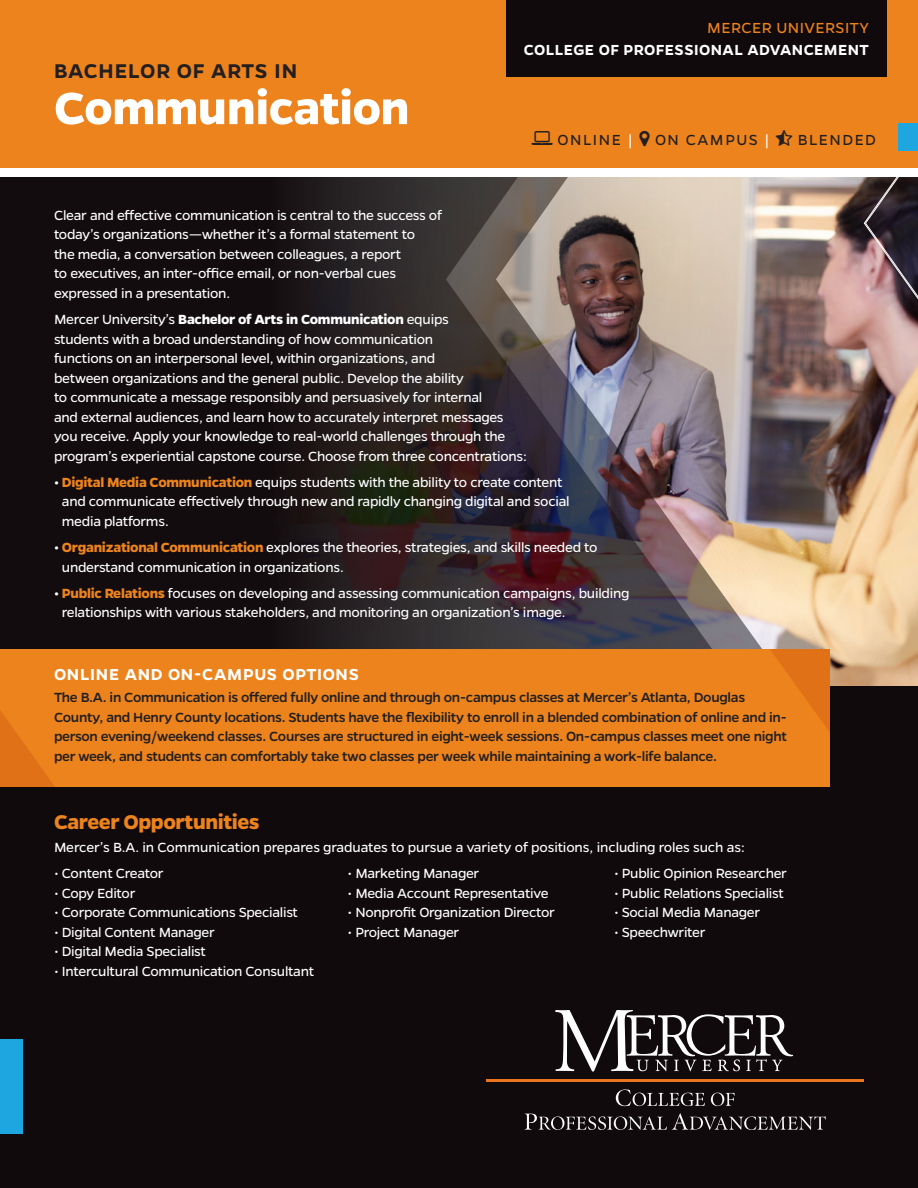
<style>
.page{position:relative;width:918px;height:1188px;background:#fff}
.page>*{position:absolute;margin:0;border:0;box-sizing:border-box;transform-origin:0 0}
.t1{font:700 51px "Gentona";letter-spacing:-.01em;color:#fff}
.t2{font:700 22.5px "Gentona";letter-spacing:-.02em;color:#ed831d}
.t3{font:600 22.5px "Gentona";letter-spacing:.03em;color:#231f20}
.t4{font:600 18px "Gentona";letter-spacing:.04em;color:#fff}
.t5{font:600 16.5px "Gentona";letter-spacing:.025em;color:#fff}
.t6{font:16.5px "Gentona";letter-spacing:.09em;color:#231f20}
.t7{font:16.5px "Gentona";letter-spacing:.025em;color:#ed831d}
.t8{font:15px/19.5px "Gentona";letter-spacing:-.02em;color:#fff}
.t9{font:500 15px/19.5px "Gentona";letter-spacing:-.02em;color:#231f20}
.s1{color:#fff}
.s2{font-weight:700}
.s3{font-weight:600}
.s4{font-weight:700;color:#ed831d}
</style>
<div class="page">
<svg style="left:866px;top:381px;width:50px;height:316px;background:#d4b48d"></svg>
<img style="left:0;top:177px;width:866px;height:520px">
<div style="left:0;top:697px;width:918px;height:491px;background:#110a0c"></div>
<img style="left:864px;top:167px;width:54px;height:214px">
<div style="left:0;top:0;width:918px;height:167px;background:#ed831d"></div>
<div style="left:0;top:1040px;width:23px;height:94px;background:#1da6df"></div>
<div style="left:899px;top:123px;width:19px;height:28px;background:#1da6df"></div>
<div style="left:506px;top:0;width:381px;height:77px;background:#110a0c"></div>
<svg style="left:525px;top:1113px;width:301px;height:17px"></svg>
<svg style="left:616px;top:1089px;width:119px;height:17px"></svg>
<hr style="left:486px;top:1079px;width:378px;height:3px;background:#eb741f">
<svg style="left:555px;top:1010px;width:238px;height:62px"></svg>
<div style="left:0;top:649px;width:829px;height:137px;background:#ed831d"></div>
<svg style="left:0;top:710px;width:54px;height:76px"></svg>
<svg style="left:770px;top:649px;width:59px;height:81px"></svg>
<h2 class="t3" style="left:54px;top:58px;width:245px">BACHELOR OF ARTS IN</h2>
<h1 class="t1" style="left:54px;top:79px;width:357px">Communication</h1>
<p class="t7" style="left:707px;top:19px;width:163px">MERCER UNIVERSITY</p>
<p class="t5" style="left:524px;top:41px;width:347px">COLLEGE OF PROFESSIONAL ADVANCEMENT</p>
<p class="t6" style="left:558px;top:130px;width:213px">ONLINE <span class="s1">|</span> ON CAMPUS <span class="s1">|</span></p>
<p class="t6" style="left:798px;top:130px;width:80px">BLENDED</p>
<p class="t8" style="left:54px;top:205px;width:390px">Clear and effective communication is central to the success of today’s organizations—whether it’s a formal statement to<br>the media, a conversation between colleagues, a report<br>to executives, an inter-office email, or non-verbal cues expressed in a presentation.</p>
<p class="t8" style="left:54px;top:310px;width:474px">Mercer University’s <span class="s2">Bachelor of Arts in Communication</span> equips<br>students with a broad understanding of how communication<br>functions on an interpersonal level, within organizations, and<br>between organizations and the general public. Develop the ability<br>to communicate a message responsibly and persuasively for internal<br>and external audiences, and learn how to accurately interpret messages you receive. Apply your knowledge to real-world challenges through the program’s experiential capstone course. Choose from three concentrations:</p>
<p class="t8" style="left:62px;top:472px;width:509px;text-indent:-8px"><span class="s3">•</span> <span class="s4">Digital Media Communication</span> equips students with the ability to create content and communicate effectively through new and rapidly changing digital and social media platforms.</p>
<p class="t8" style="left:62px;top:538px;width:537px;text-indent:-8px"><span class="s3">•</span> <span class="s4">Organizational Communication</span> explores the theories, strategies, and skills needed to understand communication in organizations.</p>
<p class="t8" style="left:62px;top:583px;width:569px;text-indent:-8px"><span class="s3">•</span> <span class="s4">Public Relations</span> focuses on developing and assessing communication campaigns, building relationships with various stakeholders, and monitoring an organization’s image.</p>
<p class="t4" style="left:54px;top:664px;width:306px">ONLINE AND ON-CAMPUS OPTIONS</p>
<p class="t9" style="left:54px;top:688px;width:735px">The B.A. in Communication is offered fully online and through on-campus classes at Mercer’s Atlanta, Douglas County, and Henry County locations. Students have the flexibility to enroll in a blended combination of online and in&shy;person evening/weekend classes. Courses are structured in eight-week sessions. On-campus classes meet one night per week, and students can comfortably take two classes per week while maintaining a work-life balance.</p>
<h2 class="t2" style="left:54px;top:809px;width:207px">Career Opportunities</h2>
<p class="t8" style="left:54px;top:837px;width:692px">Mercer’s B.A. in Communication prepares graduates to pursue a variety of positions, including roles such as:</p>
<p class="t8" style="left:54px;top:864px;width:111px">• Content Creator</p>
<p class="t8" style="left:54px;top:883px;width:83px">• Copy Editor</p>
<p class="t8" style="left:54px;top:903px;width:246px">• Corporate Communications Specialist</p>
<p class="t8" style="left:54px;top:922px;width:162px">• Digital Content Manager</p>
<p class="t8" style="left:54px;top:942px;width:154px">• Digital Media Specialist</p>
<p class="t8" style="left:54px;top:961px;width:262px">• Intercultural Communication Consultant</p>
<p class="t8" style="left:348px;top:864px;width:133px">• Marketing Manager</p>
<p class="t8" style="left:348px;top:883px;width:203px">• Media Account Representative</p>
<p class="t8" style="left:348px;top:903px;width:209px">• Nonprofit Organization Director</p>
<p class="t8" style="left:348px;top:922px;width:113px">• Project Manager</p>
<p class="t8" style="left:614px;top:864px;width:174px">• Public Opinion Researcher</p>
<p class="t8" style="left:614px;top:883px;width:171px">• Public Relations Specialist</p>
<p class="t8" style="left:614px;top:903px;width:147px">• Social Media Manager</p>
<p class="t8" style="left:614px;top:922px;width:93px">• Speechwriter</p>
</div>
